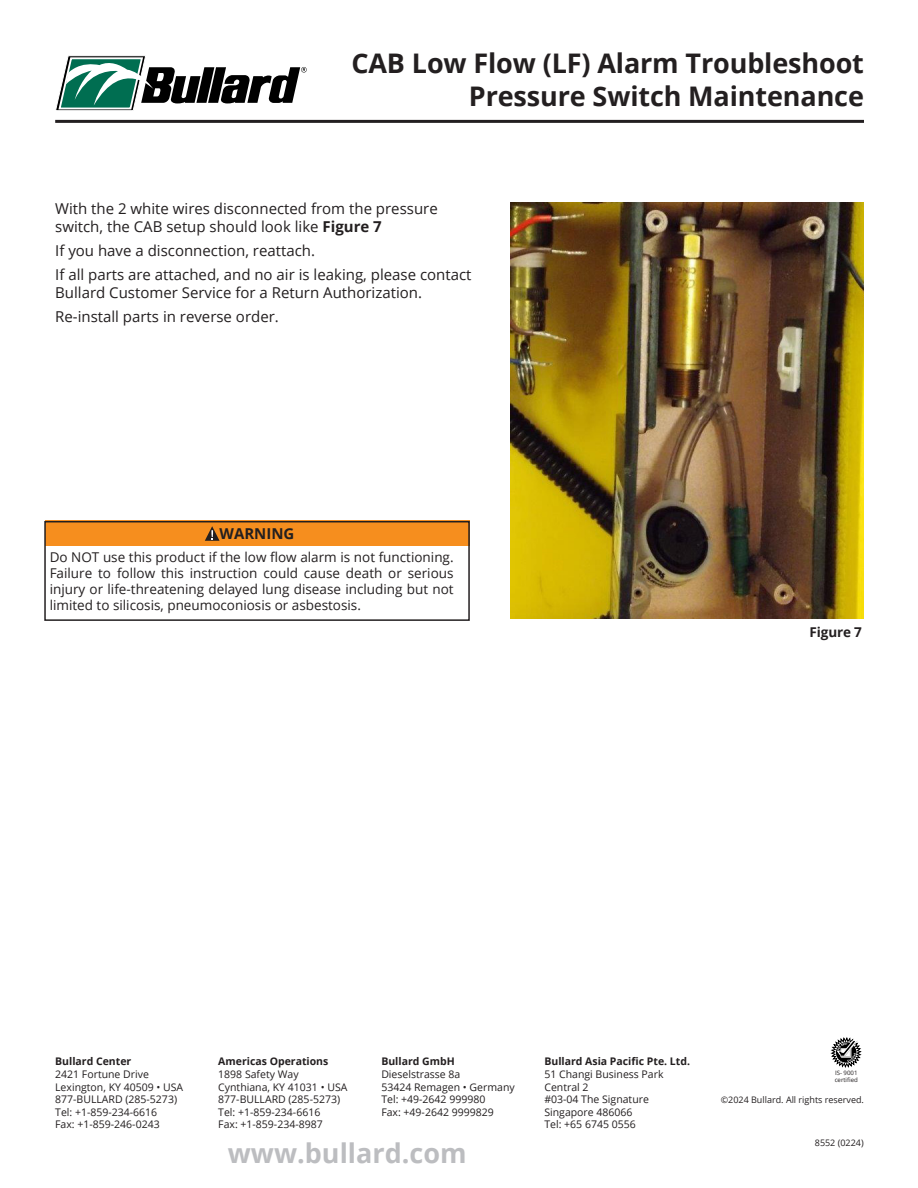
<style>
.page{position:relative;width:918px;height:1188px;background:#fff}
.page>*{position:absolute;margin:0;border:0;box-sizing:border-box;transform-origin:0 0}
.t1{font:700 27px "Open Sans";letter-spacing:-.005em;color:#231f20}
.t2{font:700 27px "Open Sans";color:#bcbdc0}
.t3{font:15px/18px "Open Sans";color:#231f20}
.t4{font:700 15px "Open Sans";color:#231f20}
.t5{font:13.5px/16.2px "Open Sans";color:#231f20;text-align:justify}
.t6{font:700 13.5px "Open Sans";letter-spacing:-.01em;color:#231f20}
.t7{font:10.5px/12.6px "Open Sans";color:#231f20}
.t8{font:700 10.5px "Open Sans";color:#231f20}
.t9{font:9px "Open Sans";color:#231f20}
.t10{font:6.15px "Open Sans";color:#231f20}
.s1{font-weight:700}
</style>
<div class="page">
<img style="left:511px;top:202px;width:353px;height:416px">
<svg style="left:55px;top:55px;width:252px;height:56px"></svg>
<hr style="left:55px;top:120px;width:809px;height:3px;background:#231f20">
<svg style="left:831px;top:1037px;width:30px;height:31px"></svg>
<div style="left:45px;top:521px;width:425px;height:25px;background:#f68e1e"></div>
<div style="left:44px;top:521px;width:426px;height:100px;border:2px solid #231f20"></div>
<svg style="left:205px;top:526px;width:15px;height:15px"></svg>
<p class="t1" style="left:351px;top:45px;width:514px">CAB Low Flow (LF) Alarm Troubleshoot</p>
<p class="t1" style="left:469px;top:77px;width:397px">Pressure Switch Maintenance</p>
<p class="t3" style="left:55px;top:199px;width:384px">With the 2 white wires disconnected from the pressure switch, the CAB setup should look like <span class="s1">Figure 7</span></p>
<p class="t3" style="left:55px;top:241px;width:261px">If you have a disconnection, reattach.</p>
<p class="t3" style="left:55px;top:265px;width:418px">If all parts are attached, and no air is leaking, please contact<br>Bullard Customer Service for a Return Authorization.</p>
<p class="t3" style="left:55px;top:307px;width:225px">Re-install parts in reverse order.</p>
<p class="t4" style="left:220px;top:523px;width:76px">WARNING</p>
<p class="t5" style="left:50px;top:549px;width:405px">Do NOT use this product if the low flow alarm is not functioning.<br>Failure to follow this instruction could cause death or serious injury or life-threatening delayed lung disease including but not limited to silicosis, pneumoconiosis or asbestosis.</p>
<p class="t6" style="left:810px;top:622px;width:54px">Figure 7</p>
<p class="t8" style="left:55px;top:1054px;width:78px">Bullard Center</p>
<p class="t7" style="left:55px;top:1068px;width:95px">2421 Fortune Drive</p>
<p class="t7" style="left:55px;top:1080px;width:130px">Lexington, KY 40509 • USA</p>
<p class="t7" style="left:55px;top:1093px;width:123px">877-BULLARD (285-5273)</p>
<p class="t7" style="left:55px;top:1105px;width:104px">Tel: +1-859-234-6616</p>
<p class="t7" style="left:55px;top:1118px;width:106px">Fax: +1-859-246-0243</p>
<p class="t8" style="left:218px;top:1054px;width:112px">Americas Operations</p>
<p class="t7" style="left:218px;top:1068px;width:82px">1898 Safety Way</p>
<p class="t7" style="left:218px;top:1080px;width:131px">Cynthiana, KY 41031 • USA</p>
<p class="t7" style="left:218px;top:1093px;width:123px">877-BULLARD (285-5273)</p>
<p class="t7" style="left:218px;top:1105px;width:104px">Tel: +1-859-234-6616</p>
<p class="t7" style="left:218px;top:1118px;width:106px">Fax: +1-859-234-8987</p>
<p class="t8" style="left:381px;top:1054px;width:75px">Bullard GmbH</p>
<p class="t7" style="left:381px;top:1068px;width:81px">Dieselstrasse 8a</p>
<p class="t7" style="left:381px;top:1080px;width:135px">53424 Remagen • Germany</p>
<p class="t7" style="left:381px;top:1093px;width:106px">Tel: +49-2642 999980</p>
<p class="t7" style="left:381px;top:1105px;width:114px">Fax: +49-2642 9999829</p>
<p class="t2" style="left:228px;top:1134px;width:240px">www.bullard.com</p>
<p class="t8" style="left:544px;top:1054px;width:147px">Bullard Asia Pacific Pte. Ltd.</p>
<p class="t7" style="left:544px;top:1068px;width:121px">51 Changi Business Park<br>Central 2</p>
<p class="t7" style="left:544px;top:1093px;width:106px">#03-04 The Signature</p>
<p class="t7" style="left:544px;top:1105px;width:90px">Singapore 486066</p>
<p class="t7" style="left:544px;top:1118px;width:93px">Tel: +65 6745 0556</p>
<p class="t10" style="left:835px;top:1068px;width:24px">IS- 9001</p>
<p class="t10" style="left:835px;top:1076px;width:25px">certified</p>
<p class="t9" style="left:721px;top:1093px;width:145px">©2024 Bullard. All rights reserved.</p>
<p class="t9" style="left:815px;top:1136px;width:50px">8552 (0224)</p>
</div>
